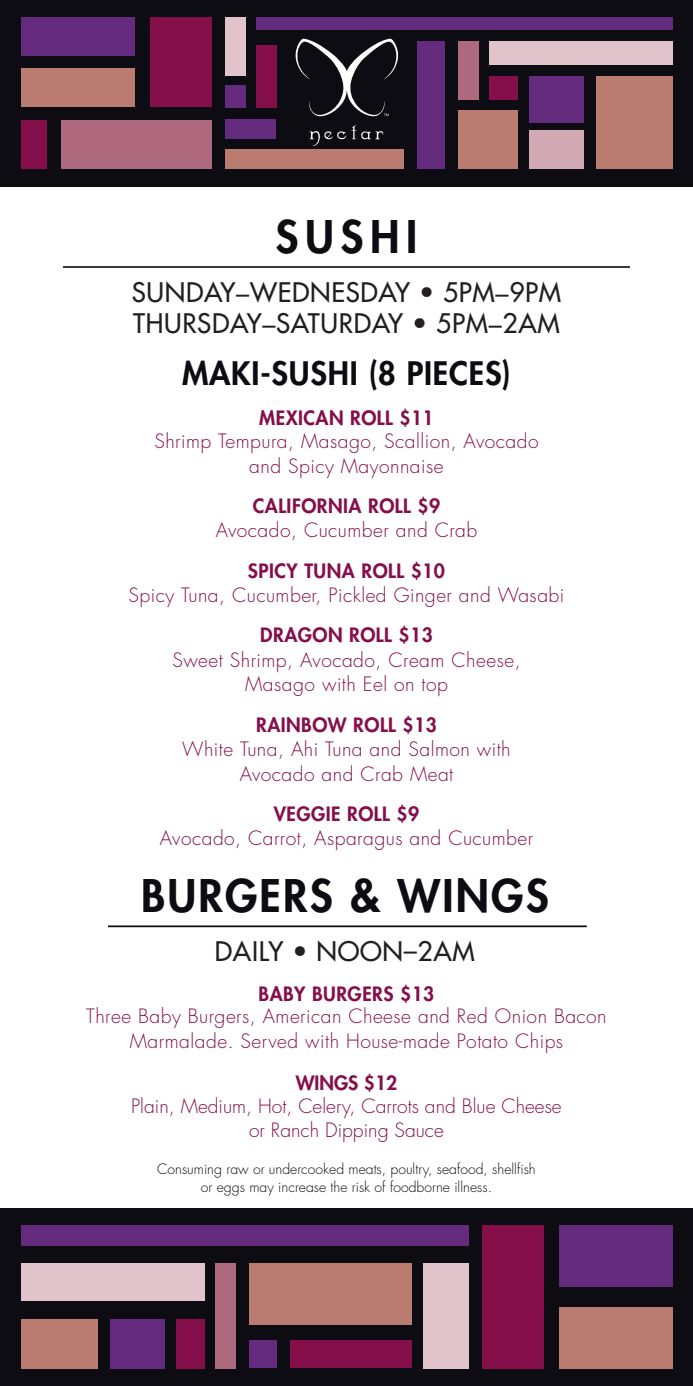
<style>
.page{position:relative;width:693px;height:1386px;background:#fff}
.page>*{position:absolute;margin:0;border:0;box-sizing:border-box;transform-origin:0 0}
.t1{font:800 43.75px "Futura Std";letter-spacing:.05em;color:#0d0c12}
.t2{font:800 31.5px "Futura Std";letter-spacing:.025em;color:#0d0c12}
.t3{font:500 26.25px/31.5px "Futura Std";letter-spacing:.025em;color:#231f20}
.t4{font:300 19.25px/24.5px "Futura Std";letter-spacing:.025em;color:#850f4a;text-align:center}
.t5{font:800 19.25px "Futura Std";letter-spacing:.025em;color:#850f4a}
.t6{font:300 19.25px/24.5px "Futura Std";color:#850f4a;text-align:center}
.t7{font:300 14px/17.5px "Futura Std";color:#0d0c12;text-align:center}
.s1{font-weight:400}
</style>
<div class="page">
<div style="left:0;top:0;width:693px;height:186px;background:#0d0c12"></div>
<div style="left:0;top:1208px;width:693px;height:178px;background:#0d0c12"></div>
<div style="left:21px;top:17px;width:114px;height:39px;background:#642a7e"></div>
<div style="left:559px;top:1226px;width:114px;height:61px;background:#642a7e"></div>
<div style="left:21px;top:69px;width:114px;height:38px;background:#ba7c71"></div>
<div style="left:559px;top:1307px;width:114px;height:62px;background:#ba7c71"></div>
<div style="left:21px;top:120px;width:25px;height:49px;background:#850f4a"></div>
<div style="left:61px;top:120px;width:151px;height:49px;background:#ae697f"></div>
<div style="left:249px;top:1263px;width:163px;height:62px;background:#ba7c71"></div>
<div style="left:417px;top:41px;width:28px;height:128px;background:#642a7e"></div>
<div style="left:249px;top:1340px;width:28px;height:28px;background:#642a7e"></div>
<div style="left:530px;top:76px;width:54px;height:46px;background:#642a7e"></div>
<div style="left:110px;top:1319px;width:54px;height:50px;background:#642a7e"></div>
<div style="left:530px;top:131px;width:54px;height:38px;background:#d1aab5"></div>
<div style="left:597px;top:76px;width:76px;height:93px;background:#ba7c71"></div>
<div style="left:21px;top:1319px;width:76px;height:50px;background:#ba7c71"></div>
<div style="left:458px;top:110px;width:59px;height:59px;background:#ba7c71"></div>
<div style="left:458px;top:41px;width:20px;height:59px;background:#ae697f"></div>
<div style="left:216px;top:1263px;width:20px;height:106px;background:#ae697f"></div>
<div style="left:489px;top:76px;width:28px;height:24px;background:#850f4a"></div>
<div style="left:177px;top:1319px;width:28px;height:50px;background:#850f4a"></div>
<div style="left:489px;top:41px;width:184px;height:24px;background:#e0c3cb"></div>
<div style="left:21px;top:1263px;width:184px;height:38px;background:#e0c3cb"></div>
<div style="left:225px;top:120px;width:51px;height:19px;background:#642a7e"></div>
<div style="left:225px;top:149px;width:178px;height:20px;background:#ba7c71"></div>
<div style="left:150px;top:17px;width:62px;height:90px;background:#850f4a"></div>
<div style="left:482px;top:1226px;width:62px;height:143px;background:#850f4a"></div>
<div style="left:225px;top:85px;width:20px;height:22px;background:#642a7e"></div>
<div style="left:225px;top:17px;width:20px;height:59px;background:#e0c3cb"></div>
<div style="left:423px;top:1263px;width:46px;height:106px;background:#e0c3cb"></div>
<div style="left:256px;top:45px;width:20px;height:62px;background:#850f4a"></div>
<div style="left:291px;top:1340px;width:121px;height:28px;background:#850f4a"></div>
<div style="left:256px;top:17px;width:417px;height:13px;background:#642a7e"></div>
<div style="left:21px;top:1226px;width:448px;height:20px;background:#642a7e"></div>
<svg style="left:309px;top:125px;width:74px;height:21px"></svg>
<svg style="left:296px;top:39px;width:102px;height:77px"></svg>
<hr style="left:63px;top:266px;width:567px;height:2px;background:#231f20">
<hr style="left:108px;top:925px;width:479px;height:2px;background:#0d0c12">
<h1 class="t1" style="left:276px;top:209px;width:143px">SUSHI</h1>
<h3 class="t3" style="left:132px;top:276px;width:431px">SUNDAY<span class="s1">–</span>WEDNESDAY • 5PM<span class="s1">–</span>9PM<br>THURSDAY<span class="s1">–</span>SATURDAY • 5PM<span class="s1">–</span>2AM</h3>
<h2 class="t2" style="left:182px;top:354px;width:330px">MAKI-SUSHI (8 PIECES)</h2>
<p class="t5" style="left:259px;top:406px;width:176px">MEXICAN ROLL $11</p>
<p class="t4" style="left:154px;top:429px;width:386px">Shrimp Tempura, Masago, Scallion, Avocado and Spicy Mayonnaise</p>
<p class="t5" style="left:253px;top:494px;width:189px">CALIFORNIA ROLL $9</p>
<p class="t4" style="left:216px;top:519px;width:263px">Avocado, Cucumber and Crab</p>
<p class="t5" style="left:248px;top:558px;width:199px">SPICY TUNA ROLL $10</p>
<p class="t4" style="left:129px;top:583px;width:437px">Spicy Tuna, Cucumber, Pickled Ginger and Wasabi</p>
<p class="t5" style="left:260px;top:623px;width:174px">DRAGON ROLL $13</p>
<p class="t4" style="left:172px;top:648px;width:350px">Sweet Shrimp, Avocado, Cream Cheese,<br>Masago with Eel on top</p>
<p class="t5" style="left:256px;top:712px;width:182px">RAINBOW ROLL $13</p>
<p class="t4" style="left:182px;top:737px;width:330px">White Tuna, Ahi Tuna and Salmon with<br>Avocado and Crab Meat</p>
<p class="t5" style="left:274px;top:802px;width:147px">VEGGIE ROLL $9</p>
<p class="t4" style="left:160px;top:827px;width:375px">Avocado, Carrot, Asparagus and Cucumber</p>
<h1 class="t1" style="left:141px;top:869px;width:409px">BURGERS &amp; WINGS</h1>
<h3 class="t3" style="left:215px;top:936px;width:262px">DAILY • NOON–2AM</h3>
<p class="t5" style="left:259px;top:981px;width:177px">BABY BURGERS $13</p>
<p class="t4" style="left:86px;top:1005px;width:522px">Three Baby Burgers, American Cheese and Red Onion Bacon<br>Marmalade. Served with House-made Potato Chips</p>
<p class="t5" style="left:296px;top:1071px;width:103px">WINGS $12</p>
<p class="t6" style="left:131px;top:1094px;width:432px">Plain, Medium, Hot, Celery, Carrots and Blue Cheese or Ranch Dipping Sauce</p>
<p class="t7" style="left:157px;top:1161px;width:380px">Consuming raw or undercooked meats, poultry, seafood, shellfish or eggs may increase the risk of foodborne illness.</p>
</div>
